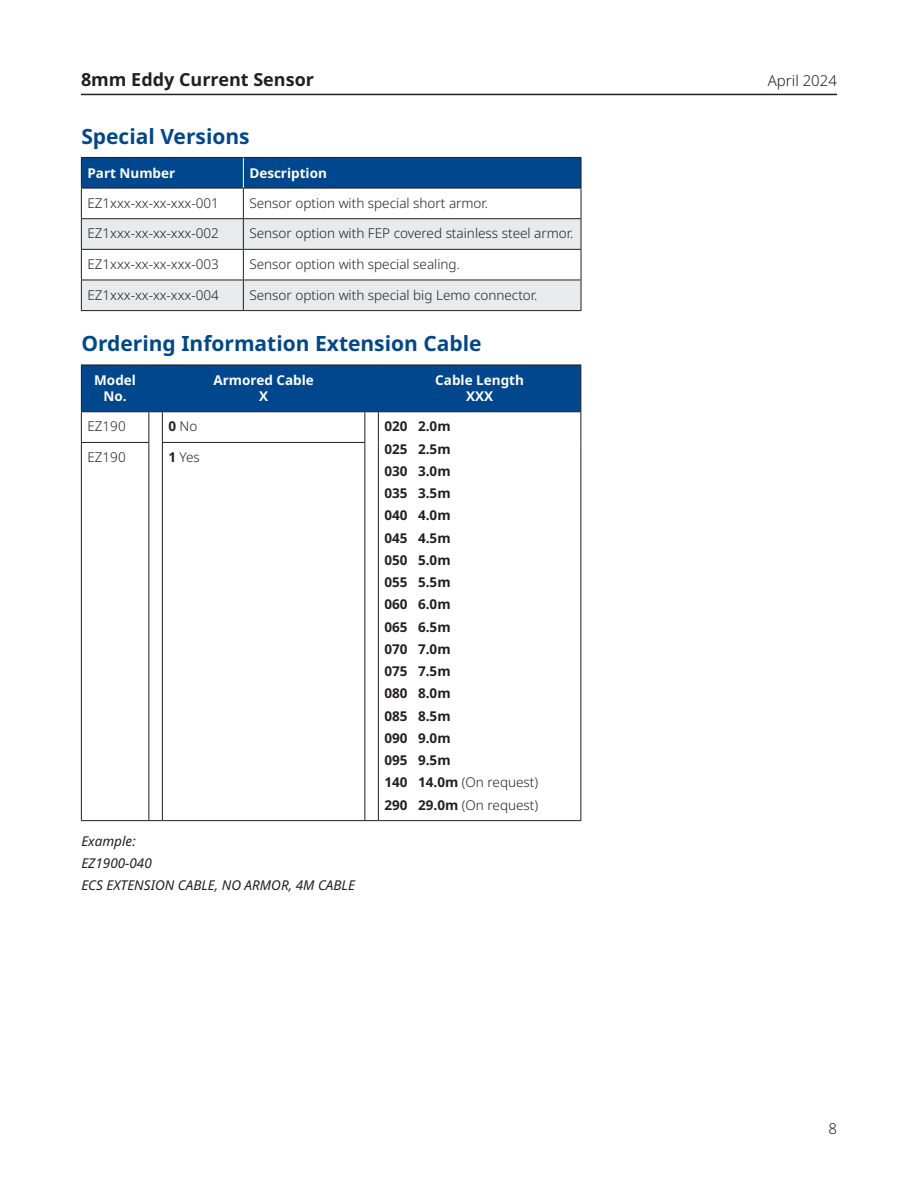
<style>
.page{position:relative;width:918px;height:1188px;background:#fff}
.page>*{position:absolute;margin:0;border:0;box-sizing:border-box;transform-origin:0 0}
.Subhead_1{font:700 21px "Noto Sans";color:#01478d}
.t1{font:700 18px "Noto Sans";color:#231f20}
.t2{font:300 15px "Noto Sans";color:#231f20}
.Table_Text{font:300 13.5px "Noto Sans";color:#231f20}
.Table_Text-2{font:700 13.5px "Noto Sans";color:#231f20}
.Table_Header_-_White{font:700 13.5px/16.2px "Noto Sans";color:#fff;text-align:center}
.Table_Text-3{font:italic 13.5px "Noto Sans";color:#231f20}
.s1{font-weight:700}
</style>
<div class="page">
<hr style="left:81px;top:94px;width:756px;height:1px;background:#231f20">
<div style="left:82px;top:158px;width:499px;height:30px;background:#01478d"></div>
<svg style="left:82px;top:219px;width:499px;height:91px;fill:#e9eaeb"></svg>
<hr style="left:81px;top:157px;width:162px;height:1px;background:#231f20">
<hr style="left:81px;top:158px;width:1px;height:30px;background:#231f20">
<hr style="left:243px;top:157px;width:338px;height:1px;background:#231f20">
<hr style="left:581px;top:158px;width:1px;height:30px;background:#231f20">
<hr style="left:81px;top:188px;width:162px;height:1px;background:#231f20">
<hr style="left:81px;top:188px;width:1px;height:30px;background:#231f20">
<hr style="left:243px;top:188px;width:338px;height:1px;background:#231f20">
<hr style="left:243px;top:188px;width:1px;height:30px;background:#231f20">
<hr style="left:581px;top:188px;width:1px;height:30px;background:#231f20">
<hr style="left:81px;top:218px;width:162px;height:1px;background:#231f20">
<hr style="left:81px;top:219px;width:1px;height:30px;background:#231f20">
<hr style="left:243px;top:218px;width:338px;height:1px;background:#231f20">
<hr style="left:243px;top:219px;width:1px;height:30px;background:#231f20">
<hr style="left:581px;top:219px;width:1px;height:30px;background:#231f20">
<hr style="left:81px;top:249px;width:162px;height:1px;background:#231f20">
<hr style="left:81px;top:250px;width:1px;height:30px;background:#231f20">
<hr style="left:243px;top:249px;width:338px;height:1px;background:#231f20">
<hr style="left:243px;top:250px;width:1px;height:30px;background:#231f20">
<hr style="left:581px;top:250px;width:1px;height:30px;background:#231f20">
<hr style="left:81px;top:280px;width:162px;height:1px;background:#231f20">
<hr style="left:81px;top:280px;width:1px;height:30px;background:#231f20">
<hr style="left:243px;top:280px;width:338px;height:1px;background:#231f20">
<hr style="left:243px;top:280px;width:1px;height:30px;background:#231f20">
<hr style="left:581px;top:280px;width:1px;height:30px;background:#231f20">
<hr style="left:81px;top:310px;width:162px;height:1px;background:#231f20">
<hr style="left:243px;top:310px;width:338px;height:1px;background:#231f20">
<hr style="left:243px;top:158px;width:1px;height:30px;background:#fff">
<hr style="left:81px;top:412px;width:1px;height:30px;background:#231f20">
<hr style="left:148px;top:412px;width:1px;height:30px;background:#231f20">
<hr style="left:162px;top:412px;width:1px;height:30px;background:#231f20">
<div style="left:81px;top:365px;width:500px;height:47px;background:#01478d"></div>
<hr style="left:364px;top:412px;width:1px;height:30px;background:#231f20">
<hr style="left:378px;top:411px;width:203px;height:1px;background:#231f20">
<hr style="left:378px;top:412px;width:1px;height:30px;background:#231f20">
<hr style="left:580px;top:412px;width:1px;height:30px;background:#231f20">
<hr style="left:81px;top:442px;width:68px;height:1px;background:#231f20">
<hr style="left:81px;top:443px;width:1px;height:377px;background:#231f20">
<hr style="left:148px;top:443px;width:1px;height:377px;background:#231f20">
<hr style="left:162px;top:442px;width:203px;height:1px;background:#231f20">
<hr style="left:162px;top:443px;width:1px;height:377px;background:#231f20">
<hr style="left:364px;top:443px;width:1px;height:377px;background:#231f20">
<hr style="left:378px;top:442px;width:1px;height:378px;background:#231f20">
<hr style="left:580px;top:442px;width:1px;height:378px;background:#231f20">
<hr style="left:81px;top:820px;width:68px;height:1px;background:#231f20">
<svg style="left:149px;top:820px;width:13px;height:1px"></svg>
<hr style="left:162px;top:820px;width:203px;height:1px;background:#231f20">
<svg style="left:365px;top:820px;width:13px;height:1px"></svg>
<hr style="left:378px;top:820px;width:203px;height:1px;background:#231f20">
<h2 class="t1" style="left:81px;top:69px;width:234px">8mm Eddy Current Sensor</h2>
<p class="t2" style="left:768px;top:72px;width:71px">April 2024</p>
<p class="Subhead_1" style="left:81px;top:124px;width:170px">Special Versions</p>
<p class="Table_Header_-_White" style="left:87px;top:165px;width:89px">Part Number</p>
<p class="Table_Header_-_White" style="left:249px;top:165px;width:79px">Description</p>
<p class="Table_Text" style="left:87px;top:195px;width:133px">EZ1xxx-xx-xx-xxx-001</p>
<p class="Table_Text" style="left:249px;top:195px;width:240px">Sensor option with special short armor.</p>
<p class="Table_Text" style="left:87px;top:226px;width:133px">EZ1xxx-xx-xx-xxx-002</p>
<p class="Table_Text" style="left:249px;top:226px;width:325px">Sensor option with FEP covered stainless steel armor.</p>
<p class="Table_Text" style="left:87px;top:256px;width:133px">EZ1xxx-xx-xx-xxx-003</p>
<p class="Table_Text" style="left:249px;top:256px;width:212px">Sensor option with special sealing.</p>
<p class="Table_Text" style="left:87px;top:287px;width:133px">EZ1xxx-xx-xx-xxx-004</p>
<p class="Table_Text" style="left:249px;top:287px;width:290px">Sensor option with special big Lemo connector.</p>
<p class="Subhead_1" style="left:81px;top:332px;width:402px">Ordering Information Extension Cable</p>
<p class="Table_Header_-_White" style="left:94px;top:372px;width:43px">Model<br>No.</p>
<p class="Table_Header_-_White" style="left:213px;top:372px;width:102px">Armored Cable<br>X</p>
<p class="Table_Header_-_White" style="left:435px;top:372px;width:90px">Cable Length<br>XXX</p>
<p class="Table_Text" style="left:87px;top:419px;width:40px">EZ190</p>
<p class="Table_Text" style="left:168px;top:419px;width:31px"><span class="s1">0</span> No</p>
<p class="Table_Text-2" style="left:384px;top:419px;width:68px">020 2.0m</p>
<p class="Table_Text-2" style="left:384px;top:441px;width:68px">025 2.5m</p>
<p class="Table_Text-2" style="left:384px;top:463px;width:68px">030 3.0m</p>
<p class="Table_Text-2" style="left:384px;top:486px;width:68px">035 3.5m</p>
<p class="Table_Text-2" style="left:384px;top:508px;width:68px">040 4.0m</p>
<p class="Table_Text-2" style="left:384px;top:530px;width:68px">045 4.5m</p>
<p class="Table_Text-2" style="left:384px;top:552px;width:68px">050 5.0m</p>
<p class="Table_Text-2" style="left:384px;top:575px;width:68px">055 5.5m</p>
<p class="Table_Text-2" style="left:384px;top:597px;width:68px">060 6.0m</p>
<p class="Table_Text-2" style="left:384px;top:619px;width:68px">065 6.5m</p>
<p class="Table_Text-2" style="left:384px;top:641px;width:68px">070 7.0m</p>
<p class="Table_Text-2" style="left:384px;top:664px;width:68px">075 7.5m</p>
<p class="Table_Text-2" style="left:384px;top:686px;width:68px">080 8.0m</p>
<p class="Table_Text-2" style="left:384px;top:708px;width:68px">085 8.5m</p>
<p class="Table_Text-2" style="left:384px;top:730px;width:68px">090 9.0m</p>
<p class="Table_Text-2" style="left:384px;top:752px;width:68px">095 9.5m</p>
<p class="Table_Text" style="left:384px;top:775px;width:155px"><span class="s1">140 14.0m</span> (On request)</p>
<p class="Table_Text" style="left:384px;top:797px;width:155px"><span class="s1">290 29.0m</span> (On request)</p>
<p class="Table_Text" style="left:87px;top:449px;width:40px">EZ190</p>
<p class="Table_Text" style="left:168px;top:449px;width:33px"><span class="s1">1</span> Yes</p>
<p class="Table_Text-3" style="left:81px;top:831px;width:56px">Example:</p>
<p class="Table_Text-3" style="left:81px;top:853px;width:72px">EZ1900-040</p>
<p class="Table_Text-3" style="left:81px;top:875px;width:275px">ECS EXTENSION CABLE, NO ARMOR, 4M CABLE</p>
<p class="t2" style="left:828px;top:1120px;width:10px">8</p>
</div>
